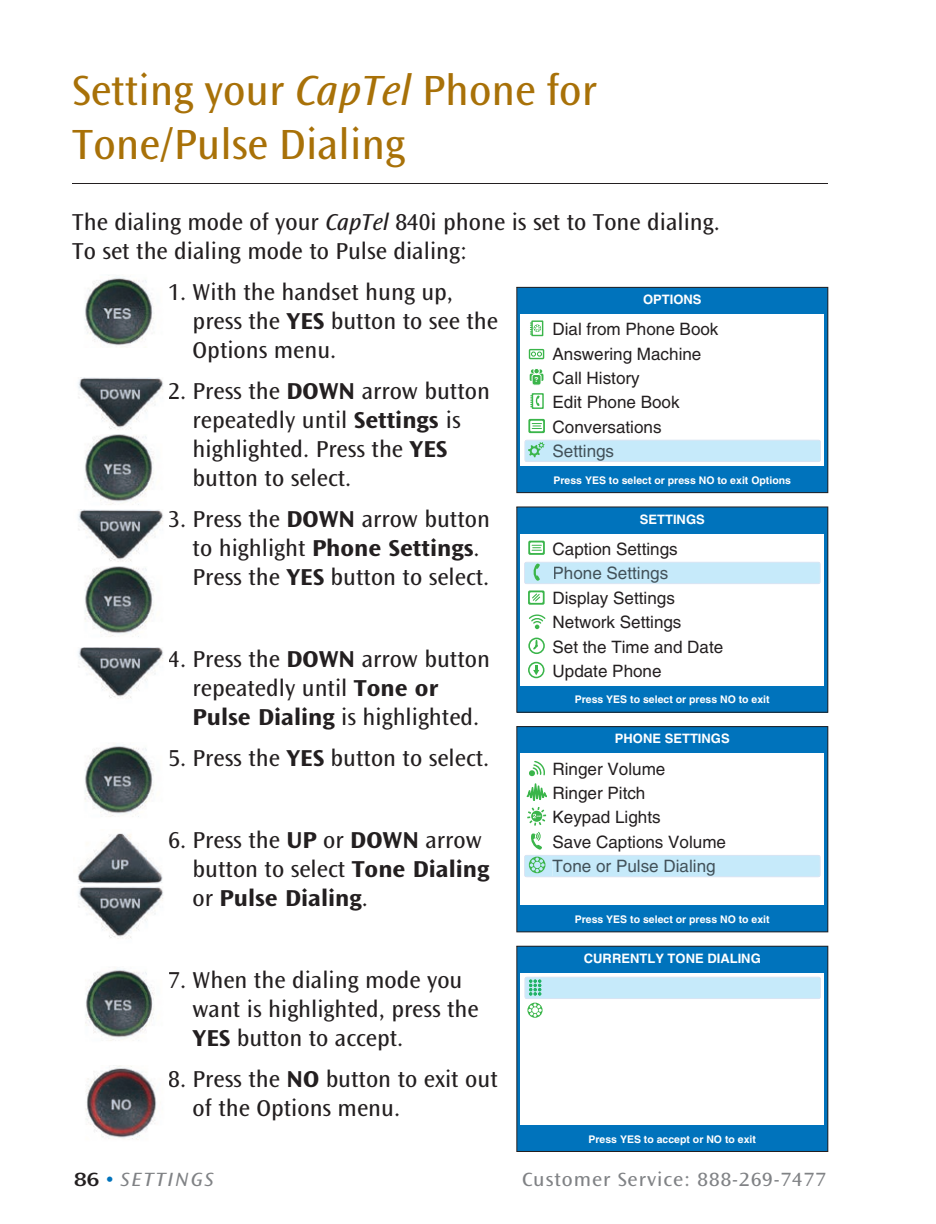
<style>
.page{position:relative;width:936px;height:1224px;background:#fff}
.page>*{position:absolute;margin:0;border:0;box-sizing:border-box;transform-origin:0 0}
.t1{font:44px/54px "Ocean Sans MM 403 475";color:#a87108}
.t2{font:24px/29px "Ocean Sans MM 403 475";color:#231f20}
.t3{font:24px "Ocean Sans MM 648 572";letter-spacing:.055em;color:#231f20}
.t4{font:20px "Ocean Sans MM 403 572";letter-spacing:.05em;color:#808285}
.t5{font:20px "Ocean Sans MM It 403 572";letter-spacing:.1em;color:#808285}
.t6{font:17px/24.4px "Helvetica";color:#231f20}
.t7{font:17px "Helvetica";color:#425159}
.t8{font:700 13px "Helvetica";color:#fff}
.t9{font:700 10.4px "Helvetica";color:#fff}
.t10{font:700 6.8px "Helvetica Rounded";color:#fff}
.t11{font:700 2px "Helvetica Rounded";color:#fff}
.s1{font-family:"Ocean Sans MM It 403 475"}
.s2{font-family:"Ocean Sans MM 648 572"}
.s3{font-family:"Ocean Sans MM 403 475"}
.s4{font-family:"Ocean Sans MM 512 800";color:#231f20}
.s5{font-family:"Ocean Sans MM 512 800";color:#0073bc}
</style>
<div class="page">
<hr style="left:72px;top:183px;width:756px;height:1px;background:#231f20">
<img style="left:85px;top:277px;width:69px;height:69px">
<img style="left:78px;top:887px;width:85px;height:52px">
<img style="left:78px;top:833px;width:85px;height:51px">
<img style="left:85px;top:1066px;width:72px;height:74px">
<img style="left:85px;top:434px;width:69px;height:71px">
<img style="left:78px;top:378px;width:85px;height:52px">
<img style="left:85px;top:566px;width:69px;height:71px">
<img style="left:78px;top:510px;width:85px;height:52px">
<img style="left:78px;top:647px;width:85px;height:52px">
<img style="left:85px;top:745px;width:69px;height:72px">
<img style="left:85px;top:969px;width:69px;height:72px">
<svg style="left:516px;top:287px;width:312px;height:206px;background:#0570b4"></svg>
<div style="left:521px;top:314px;width:303px;height:152px;background:#fff"></div>
<div style="left:529px;top:349px;width:15px;height:10px;border:1px solid #3ab54a"></div>
<svg style="left:531px;top:352px;width:11px;height:5px"></svg>
<div style="left:532px;top:393px;width:12px;height:16px;border:1px solid #3ab54a"></div>
<svg style="left:530px;top:395px;width:10px;height:12px"></svg>
<div style="left:531px;top:320px;width:12px;height:16px;border:1px solid #3ab54a"></div>
<svg style="left:530px;top:322px;width:11px;height:13px"></svg>
<svg style="left:537px;top:374px;width:6px;height:7px"></svg>
<svg style="left:530px;top:374px;width:6px;height:7px"></svg>
<div style="left:532px;top:375px;width:9px;height:10px;background:#3ab54a;border-radius:2px"></div>
<div style="left:532px;top:374px;width:9px;height:11px;border:1px solid #fff;border-radius:2px"></div>
<svg style="left:531px;top:369px;width:11px;height:5px"></svg>
<svg style="left:525px;top:440px;width:296px;height:22px;background:#c5e8f7"></svg>
<svg style="left:528px;top:419px;width:17px;height:14px"></svg>
<svg style="left:516px;top:506px;width:312px;height:207px;background:#0b73b6"></svg>
<div style="left:521px;top:534px;width:303px;height:151px;background:#fff"></div>
<svg style="left:524px;top:562px;width:296px;height:22px;background:#c6e9f8"></svg>
<svg style="left:529px;top:614px;width:16px;height:15px"></svg>
<svg style="left:528px;top:541px;width:17px;height:14px"></svg>
<svg style="left:528px;top:590px;width:17px;height:15px"></svg>
<svg style="left:528px;top:638px;width:17px;height:16px"></svg>
<svg style="left:528px;top:662px;width:17px;height:16px"></svg>
<svg style="left:516px;top:726px;width:312px;height:206px;background:#0973b6"></svg>
<div style="left:521px;top:754px;width:303px;height:151px;background:#fff"></div>
<svg style="left:527px;top:784px;width:20px;height:17px"></svg>
<svg style="left:527px;top:807px;width:19px;height:19px"></svg>
<svg style="left:524px;top:832px;width:296px;height:45px"></svg>
<svg style="left:529px;top:761px;width:16px;height:15px"></svg>
<svg style="left:516px;top:946px;width:312px;height:206px;background:#0570b4"></svg>
<div style="left:521px;top:973px;width:303px;height:152px;background:#fff"></div>
<svg style="left:525px;top:977px;width:296px;height:41px"></svg>
<h1 class="t1" style="left:72px;top:64px;width:526px">Setting your <span class="s1">CapTel</span> Phone for<br>Tone/Pulse Dialing</h1>
<p class="t2" style="left:72px;top:208px;width:649px">The dialing mode of your <span class="s1">CapTel</span> 840i phone is set to Tone dialing.<br>To set the dialing mode to Pulse dialing:</p>
<p class="t2" style="left:193px;top:278px;width:307px;text-indent:-24px">1. With the handset hung up, press the <span class="s2">YES</span> button to see the<br>Options menu.</p>
<p class="t2" style="left:193px;top:377px;width:299px;text-indent:-24px">2. Press the <span class="s2">DOWN</span> arrow button repeatedly until <span class="s2">Settings</span> is highlighted. Press the <span class="s2">YES </span>button to select.</p>
<p class="t2" style="left:168px;top:505px;width:323px">3. Press the <span class="s2">DOWN</span> arrow button</p>
<p class="t3" style="left:193px;top:535px;width:288px"><span class="s3">to highlight</span> Phone Settings<span class="s3">.</span></p>
<p class="t2" style="left:193px;top:563px;width:298px">Press the <span class="s2">YES</span> button to select.</p>
<p class="t8" style="left:643px;top:292px;width:60px">OPTIONS</p>
<p class="t6" style="left:553px;top:317px;width:167px">Dial from Phone Book<br>Answering Machine<br>Call History<br>Edit Phone Book<br>Conversations<br>Settings</p>
<p class="t9" style="left:554px;top:474px;width:239px">Press YES to select or press NO to exit Options</p>
<p class="t10" style="left:535px;top:376px;width:5px">?</p>
<p class="t8" style="left:640px;top:511px;width:67px">SETTINGS</p>
<p class="t6" style="left:553px;top:537px;width:127px">Caption Settings</p>
<p class="t6" style="left:553px;top:586px;width:172px">Display Settings<br>Network Settings<br>Set the Time and Date<br>Update Phone</p>
<p class="t9" style="left:575px;top:693px;width:196px">Press YES to select or press NO to exit</p>
<p class="t7" style="left:553px;top:564px;width:117px">Phone Settings</p>
<p class="t2" style="left:193px;top:645px;width:299px;text-indent:-24px">4. Press the <span class="s2">DOWN</span> arrow button repeatedly until <span class="s2">Tone or<br>Pulse Dialing</span> is highlighted.</p>
<p class="t2" style="left:168px;top:744px;width:322px">5. Press the <span class="s2">YES</span> button to select.</p>
<p class="t8" style="left:615px;top:731px;width:116px">PHONE SETTINGS</p>
<p class="t6" style="left:553px;top:756px;width:175px">Ringer Volume<br>Ringer Pitch<br>Keypad Lights<br>Save Captions Volume<br>Tone or Pulse Dialing</p>
<p class="t9" style="left:575px;top:913px;width:196px">Press YES to select or press NO to exit</p>
<p class="t11" style="left:537px;top:815px;width:6px">ABC</p>
<p class="t2" style="left:168px;top:826px;width:321px;text-align:right">6. Press the <span class="s2">UP</span> or <span class="s2">DOWN</span> arrow button to select <span class="s2">Tone Dialing</span></p>
<p class="t3" style="left:193px;top:885px;width:177px"><span class="s3">or</span> Pulse Dialing<span class="s3">.</span></p>
<p class="t2" style="left:193px;top:966px;width:288px;text-indent:-24px">7. When the dialing mode you want is highlighted, press the<br><span class="s2">YES</span> button to accept.</p>
<p class="t2" style="left:193px;top:1065px;width:307px;text-indent:-24px">8. Press the <span class="s2">NO</span> button to exit out of the Options menu.</p>
<p class="t8" style="left:584px;top:951px;width:178px">CURRENTLY TONE DIALING</p>
<p class="t9" style="left:589px;top:1133px;width:169px">Press YES to accept or NO to exit</p>
<p class="t5" style="left:74px;top:1168px;width:141px"><span class="s4">86</span> <span class="s5">•</span> SETTINGS</p>
<p class="t4" style="left:522px;top:1168px;width:305px">Customer Service: 888-269-7477</p>
</div>
